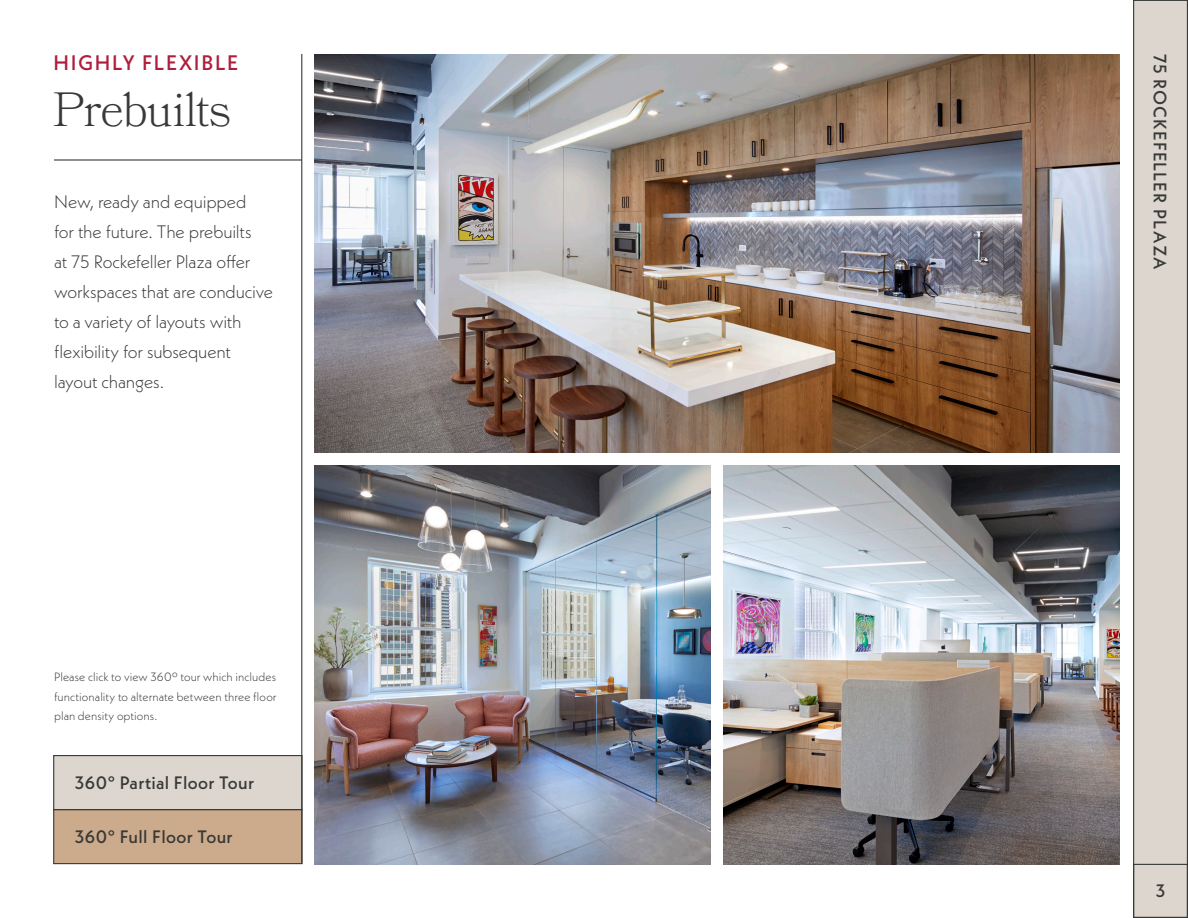
<style>
.page{position:relative;width:1188px;height:918px;background:#fff}
.page>*{position:absolute;margin:0;border:0;box-sizing:border-box;transform-origin:0 0}
.t1{font:300 48px "Bookmania";letter-spacing:-.025em;color:#393a37}
.t2{font:500 21px "Neue Kabel";letter-spacing:.07em;color:#af1e3d}
.t3{font:300 18px/30px "Neue Kabel";letter-spacing:-.01em;color:#393a37}
.t4{font:500 18px "Neue Kabel";letter-spacing:.02em;color:#393a37}
.t5{font:500 18px "Neue Kabel";letter-spacing:.055em;color:#393a37}
.t6{font:300 12px/19.5px "Neue Kabel";letter-spacing:.005em;color:#393a37;text-align:justify}
</style>
<div class="page">
<div style="left:1133px;top:0;width:55px;height:918px;background:#dcd6cf;border:1px solid #393a37"></div>
<div style="left:1133px;top:864px;width:55px;height:54px;border:1px solid #393a37"></div>
<img style="left:315px;top:54px;width:805px;height:398px">
<hr style="left:54px;top:159px;width:248px;height:2px;background:#393a37">
<div style="left:53px;top:809px;width:250px;height:55px;background:#ccab8d;border:1px solid #393a37"></div>
<div style="left:53px;top:755px;width:250px;height:55px;background:#dcd6cf;border:1px solid #393a37"></div>
<hr style="left:301px;top:54px;width:1px;height:810px;background:#393a37">
<img style="left:724px;top:466px;width:396px;height:398px">
<img style="left:315px;top:466px;width:395px;height:398px">
<p class="t2" style="left:53px;top:50px;width:186px">HIGHLY FLEXIBLE</p>
<p class="t1" style="left:52px;top:81px;width:180px">Prebuilts</p>
<p class="t3" style="left:54px;top:186px;width:221px">New, ready and equipped<br>for the future. The prebuilts<br>at 75 Rockefeller Plaza offer workspaces that are conducive to a variety of layouts with flexibility for subsequent layout changes.</p>
<p class="t6" style="left:54px;top:667px;width:224px">Please click to view 360º tour which includes functionality to alternate between three floor plan density options.</p>
<p class="t4" style="left:75px;top:772px;width:181px">360° Partial Floor Tour</p>
<p class="t4" style="left:75px;top:826px;width:159px">360° Full Floor Tour</p>
<p class="t5" style="left:1172px;top:54px;width:217px;rotate:90deg">75 ROCKEFELLER PLAZA</p>
<p class="t4" style="left:1156px;top:880px;width:11px">3</p>
</div>
